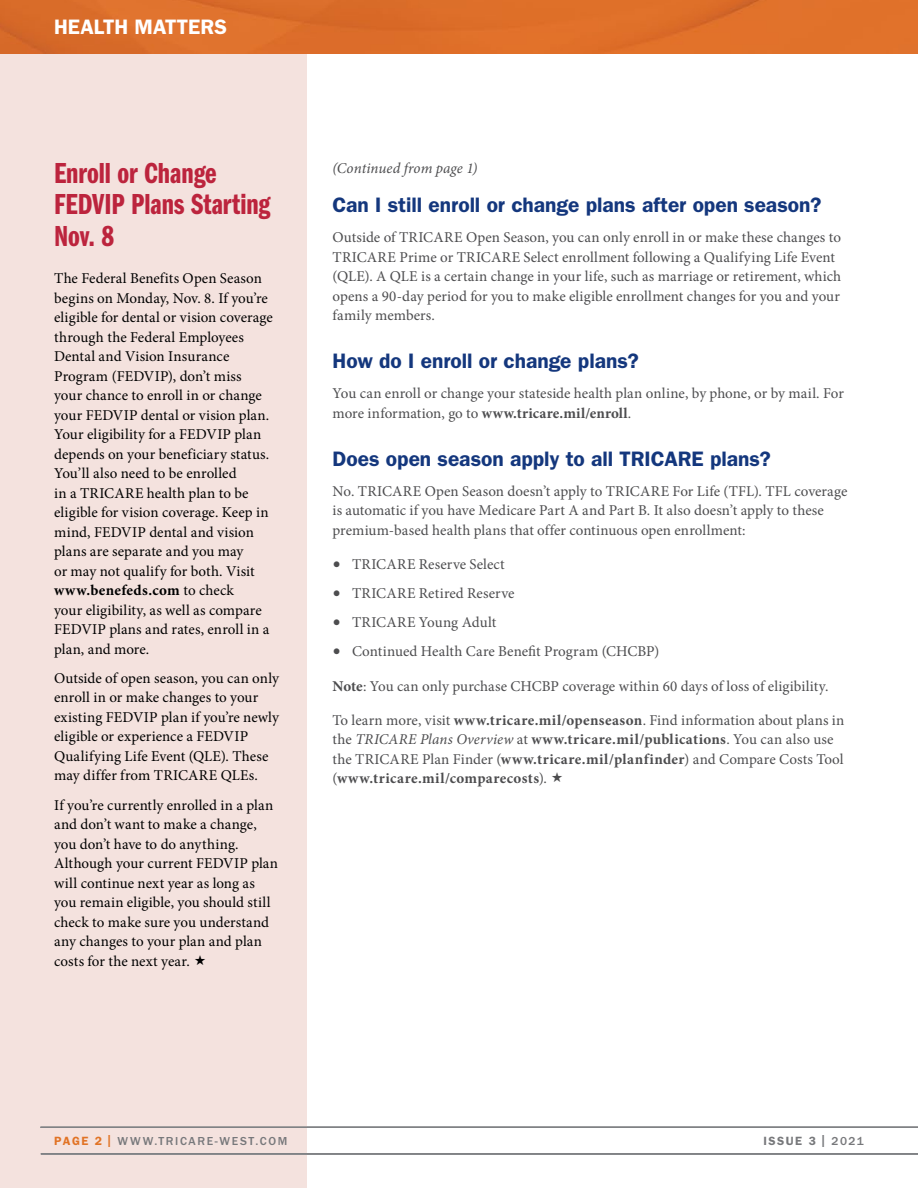
<style>
.page{position:relative;width:918px;height:1188px;background:#fff}
.page>*{position:absolute;margin:0;border:0;box-sizing:border-box;transform-origin:0 0}
.Sidebar_H1_Red{font:30px/31.5px "ITC Franklin Gothic Std Dm Cp";color:#bc243d}
.S1_-_Dark_BLue{font:600 21px "ITC Franklin Gothic Std";color:#14377d}
.t1{font:600 21px "ITC Franklin Gothic Std";color:#fff}
.t2{font:15px/19.5px "Minion Pro";letter-spacing:.005em;color:#4d4d4f}
.Sidebar_-_P{font:15px/19.5px "Minion Pro";letter-spacing:.005em;color:#000}
.t3{font:700 15px "Minion Pro";letter-spacing:.025em;color:#000}
.t4{font:italic 15px "Minion Pro";letter-spacing:.005em;color:#4d4d4f}
.t5{font:500 12px "ITC Franklin Gothic Std";letter-spacing:.135em;color:#77787b}
.t6{font:600 12px "ITC Franklin Gothic Std";letter-spacing:.12em;color:#77787b}
.s1{font-weight:400}
.s2{font-weight:700}
.s3{font-size:21.75px}
.s4{font-style:italic}
.s5{font-weight:600;color:#e17325}
.s6{font-weight:500}
</style>
<div class="page">
<img style="left:0;top:0;width:918px;height:54px">
<div style="left:0;top:54px;width:307px;height:1134px;background:#f4e2de"></div>
<hr style="left:41px;top:1154px;width:877px;height:1px;background:#808285">
<hr style="left:40px;top:1127px;width:878px;height:1px;background:#808285">
<h2 class="t1" style="left:54px;top:15px;width:175px">HEALTH MATTERS</h2>
<p class="Sidebar_H1_Red" style="left:54px;top:157px;width:218px">Enroll or Change<br>FEDVIP Plans Starting<br>Nov. 8</p>
<p class="Sidebar_-_P" style="left:54px;top:269px;width:220px">The Federal Benefits Open Season begins on Monday, Nov. 8. If you’re eligible for dental or vision coverage through the Federal Employees<br>Dental and Vision Insurance<br>Program (FEDVIP), don’t miss your chance to enroll in or change your FEDVIP dental or vision plan.<br>Your eligibility for a FEDVIP plan depends on your beneficiary status.<br>You’ll also need to be enrolled<br>in a TRICARE health plan to be eligible for vision coverage. Keep in mind, FEDVIP dental and vision plans are separate and you may<br>or may not qualify for both. Visit</p>
<p class="t3" style="left:54px;top:580px;width:181px">www.benefeds.com <span class="s1">to check</span></p>
<p class="Sidebar_-_P" style="left:54px;top:600px;width:217px">your eligibility, as well as compare<br>FEDVIP plans and rates, enroll in a plan, and more.</p>
<p class="Sidebar_-_P" style="left:54px;top:668px;width:226px">Outside of open season, you can only enroll in or make changes to your existing FEDVIP plan if you’re newly eligible or experience a FEDVIP Qualifying Life Event (QLE). These may differ from TRICARE QLEs.</p>
<p class="Sidebar_-_P" style="left:54px;top:795px;width:226px">If you’re currently enrolled in a plan and don’t want to make a change, you don’t have to do anything.<br>Although your current FEDVIP plan will continue next year as long as you remain eligible, you should still check to make sure you understand any changes to your plan and plan costs for the next year.</p>
<p class="t4" style="left:333px;top:158px;width:146px">(Continued from page 1)</p>
<p class="S1_-_Dark_BLue" style="left:333px;top:193px;width:490px">Can I still enroll or change plans after open season?</p>
<p class="t2" style="left:333px;top:228px;width:510px">Outside of TRICARE Open Season, you can only enroll in or make these changes to TRICARE Prime or TRICARE Select enrollment following a Qualifying Life Event (QLE). A QLE is a certain change in your life, such as marriage or retirement, which opens a 90-day period for you to make eligible enrollment changes for you and your family members.</p>
<p class="S1_-_Dark_BLue" style="left:333px;top:349px;width:308px">How do I enroll or change plans?</p>
<p class="t2" style="left:333px;top:384px;width:513px">You can enroll or change your stateside health plan online, by phone, or by mail. For more information, go to <span class="s2">www.tricare.mil/enroll</span>.</p>
<p class="S1_-_Dark_BLue" style="left:333px;top:446px;width:440px">Does open season apply to all TRICARE plans?</p>
<p class="t2" style="left:333px;top:481px;width:516px">No. TRICARE Open Season doesn’t apply to TRICARE For Life (TFL). TFL coverage is automatic if you have Medicare Part A and Part B. It also doesn’t apply to these premium-based health plans that offer continuous open enrollment:</p>
<p class="t2" style="left:333px;top:554px;width:174px"><span class="s3">•</span> TRICARE Reserve Select</p>
<p class="t2" style="left:333px;top:583px;width:183px"><span class="s3">•</span> TRICARE Retired Reserve</p>
<p class="t2" style="left:333px;top:613px;width:165px"><span class="s3">•</span> TRICARE Young Adult</p>
<p class="t2" style="left:333px;top:642px;width:328px"><span class="s3">•</span> Continued Health Care Benefit Program (CHCBP)</p>
<p class="t2" style="left:333px;top:676px;width:497px"><span class="s2">Note</span>: You can only purchase CHCBP coverage within 60 days of loss of eligibility.</p>
<p class="t2" style="left:333px;top:710px;width:513px">To learn more, visit <span class="s2">www.tricare.mil/openseason</span>. Find information about plans in the <span class="s4">TRICARE Plans Overview</span> at <span class="s2">www.tricare.mil/publications</span>. You can also use the TRICARE Plan Finder (<span class="s2">www.tricare.mil/planfinder</span>) and Compare Costs Tool (<span class="s2">www.tricare.mil/comparecosts</span>).</p>
<p class="t5" style="left:54px;top:1134px;width:235px"><span class="s5">PAGE 2 |</span> WWW.TRICARE-WEST.COM</p>
<p class="t6" style="left:764px;top:1134px;width:102px">ISSUE 3 | <span class="s6">2021</span></p>
</div>
